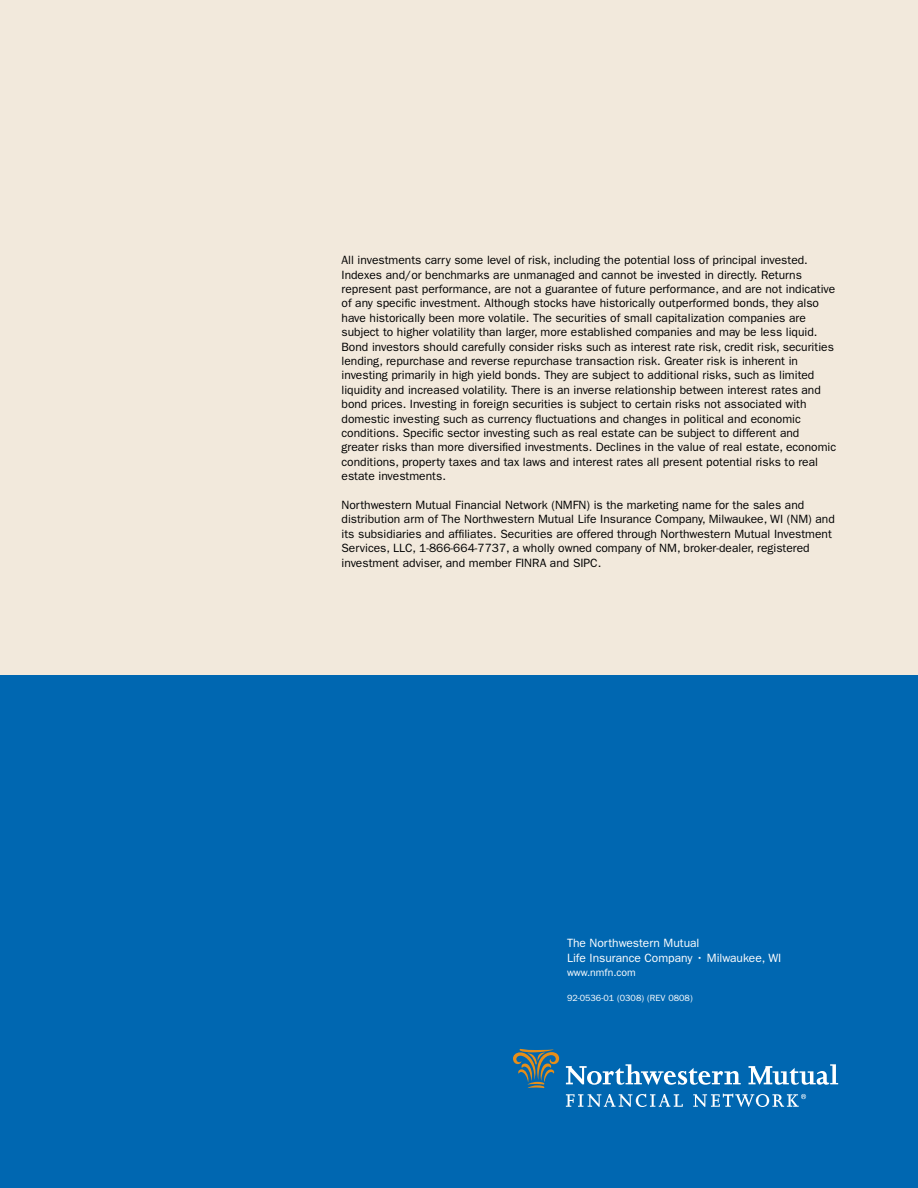
<style>
.page{position:relative;width:918px;height:1188px;background:#fff}
.page>*{position:absolute;margin:0;border:0;box-sizing:border-box;transform-origin:0 0}
.t1{font:12px/14.4px "Franklin Gothic";color:#000}
.t2{font:12px/14.4px "Franklin Gothic";color:#fff}
.t3{font:10.5px "Franklin Gothic";color:#fff}
.t4{font:9px "Franklin Gothic";color:#fff}
</style>
<div class="page">
<div style="left:0;top:0;width:918px;height:688px;background:#f2e9dc"></div>
<div style="left:0;top:675px;width:918px;height:513px;background:#0067b1"></div>
<svg style="left:566px;top:1094px;width:117px;height:13px"></svg>
<svg style="left:566px;top:1064px;width:175px;height:21px"></svg>
<svg style="left:749px;top:1064px;width:89px;height:21px"></svg>
<svg style="left:513px;top:1049px;width:46px;height:39px"></svg>
<svg style="left:693px;top:1094px;width:113px;height:13px"></svg>
<p class="t1" style="left:342px;top:253px;width:496px">All investments carry some level of risk, including the potential loss of principal invested.<br>Indexes and/or benchmarks are unmanaged and cannot be invested in directly. Returns represent past performance, are not a guarantee of future performance, and are not indicative of any specific investment. Although stocks have historically outperformed bonds, they also have historically been more volatile. The securities of small capitalization companies are subject to higher volatility than larger, more established companies and may be less liquid.<br>Bond investors should carefully consider risks such as interest rate risk, credit risk, securities lending, repurchase and reverse repurchase transaction risk. Greater risk is inherent in investing primarily in high yield bonds. They are subject to additional risks, such as limited liquidity and increased volatility. There is an inverse relationship between interest rates and bond prices. Investing in foreign securities is subject to certain risks not associated with domestic investing such as currency fluctuations and changes in political and economic conditions. Specific sector investing such as real estate can be subject to different and greater risks than more diversified investments. Declines in the value of real estate, economic conditions, property taxes and tax laws and interest rates all present potential risks to real estate investments.</p>
<p class="t1" style="left:342px;top:498px;width:495px">Northwestern Mutual Financial Network (NMFN) is the marketing name for the sales and distribution arm of The Northwestern Mutual Life Insurance Company, Milwaukee, WI (NM) and its subsidiaries and affiliates. Securities are offered through Northwestern Mutual Investment Services, LLC, 1-866-664-7737, a wholly owned company of NM, broker-dealer, registered investment adviser, and member FINRA and SIPC.</p>
<p class="t2" style="left:567px;top:936px;width:216px">The Northwestern Mutual<br>Life Insurance Company • Milwaukee, WI</p>
<p class="t3" style="left:567px;top:967px;width:70px">www.nmfn.com</p>
<p class="t4" style="left:567px;top:993px;width:127px">92-0536-01 (0308) (REV 0808)</p>
</div>
